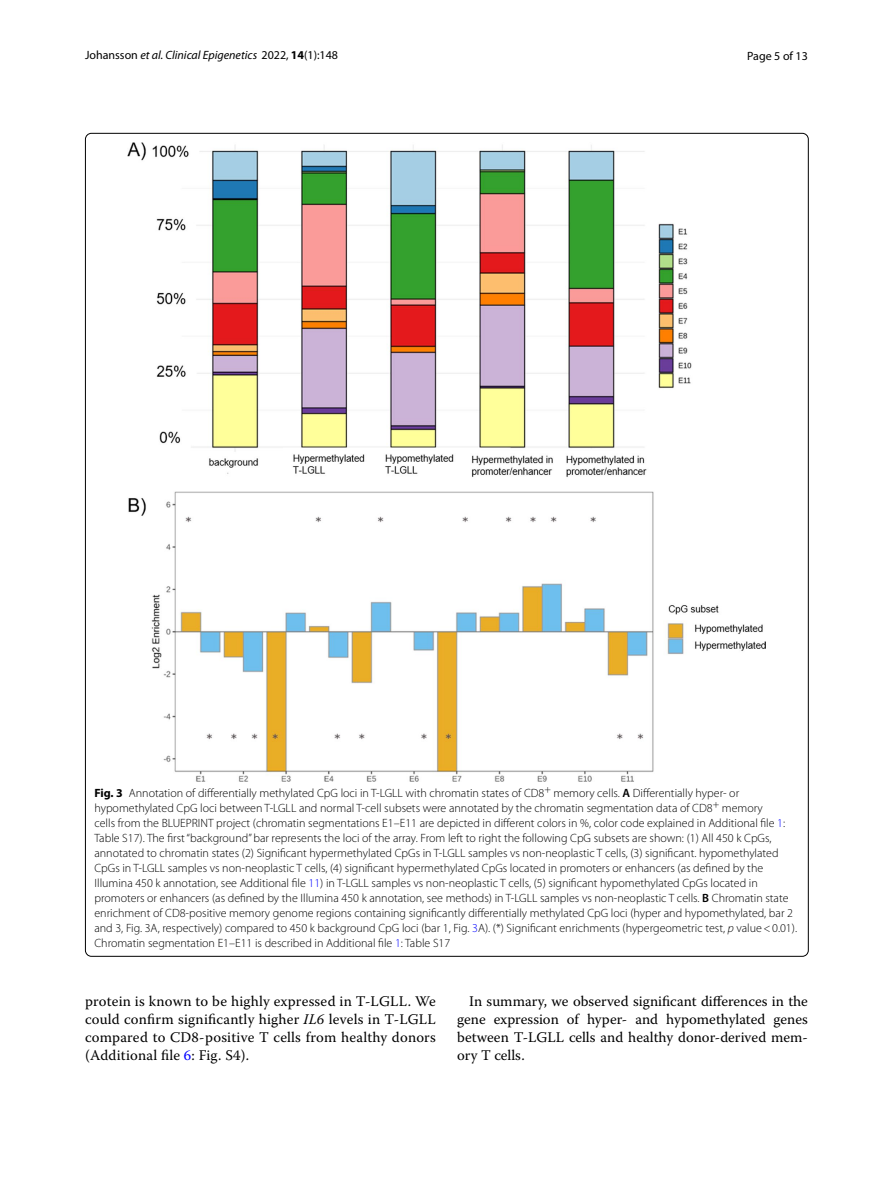
<style>
.page{position:relative;width:893px;height:1187px;background:#fff}
.page>*{position:absolute;margin:0;border:0;box-sizing:border-box;transform-origin:0 0}
.t1{font:14.7px/18px "Warnock Pro";letter-spacing:.01em;color:#000;text-align:justify}
.t2{font:300 12px/15px "Myriad Pro";color:#000}
.t3{font:italic 12px "Myriad Pro";color:#000}
.t4{font:12px "Myriad Pro";color:#000}
.s1{font-style:normal}
.s2{font-weight:700;font-style:normal}
.s3{font-weight:700}
.s4{font-weight:600}
.s5{color:#00f}
.s6{font-style:italic}
</style>
<div class="page">
<img style="left:128px;top:142px;width:638px;height:639px">
<p class="t3" style="left:85px;top:48px;width:255px"><span class="s1">Johansson</span> et al. Clinical Epigenetics <span class="s1">2022,</span> <span class="s2">14</span><span class="s1">(1):148</span></p>
<p class="t4" style="left:747px;top:48px;width:62px">Page 5 of 13</p>
<p class="t2" style="left:94px;top:785px;width:704px"><span class="s3">Fig. 3</span> Annotation of differentially methylated CpG loci in T-LGLL with chromatin states of CD8<sup>+</sup> memory cells. <span class="s4">A</span> Differentially hyper- or hypomethylated CpG loci between T-LGLL and normal T-cell subsets were annotated by the chromatin segmentation data of CD8<sup>+</sup> memory<br>cells from the BLUEPRINT project (chromatin segmentations E1–E11 are depicted in different colors in %, color code explained in Additional file <span class="s5">1</span>:<br>Table S17). The first “background” bar represents the loci of the array. From left to right the following CpG subsets are shown: (1) All 450 k CpGs, annotated to chromatin states (2) Significant hypermethylated CpGs in T-LGLL samples vs non-neoplastic T cells, (3) significant. hypomethylated CpGs in T-LGLL samples vs non-neoplastic T cells, (4) significant hypermethylated CpGs located in promoters or enhancers (as defined by the Illumina 450 k annotation, see Additional file <span class="s5">11</span>) in T-LGLL samples vs non-neoplastic T cells, (5) significant hypomethylated CpGs located in promoters or enhancers (as defined by the Illumina 450 k annotation, see methods) in T-LGLL samples vs non-neoplastic T cells. <span class="s4">B</span> Chromatin state enrichment of CD8-positive memory genome regions containing significantly differentially methylated CpG loci (hyper and hypomethylated, bar 2 and 3, Fig. 3A, respectively) compared to 450 k background CpG loci (bar 1, Fig. <span class="s5">3</span>A). (*) Significant enrichments (hypergeometric test, <span class="s6">p</span> value&lt;0.01).<br>Chromatin segmentation E1–E11 is described in Additional file <span class="s5">1</span>: Table S17</p>
<p class="t1" style="left:85px;top:991px;width:352px">protein is known to be highly expressed in T-LGLL. We could confirm significantly higher <span class="s6">IL6</span> levels in T-LGLL compared to CD8-positive T cells from healthy donors (Additional file <span class="s5">6</span>: Fig. S4).</p>
<p class="t1" style="left:457px;top:991px;width:352px;text-indent:12px">In summary, we observed significant differences in the gene expression of hyper- and hypomethylated genes between T-LGLL cells and healthy donor-derived mem&shy;ory T cells.</p>
</div>
